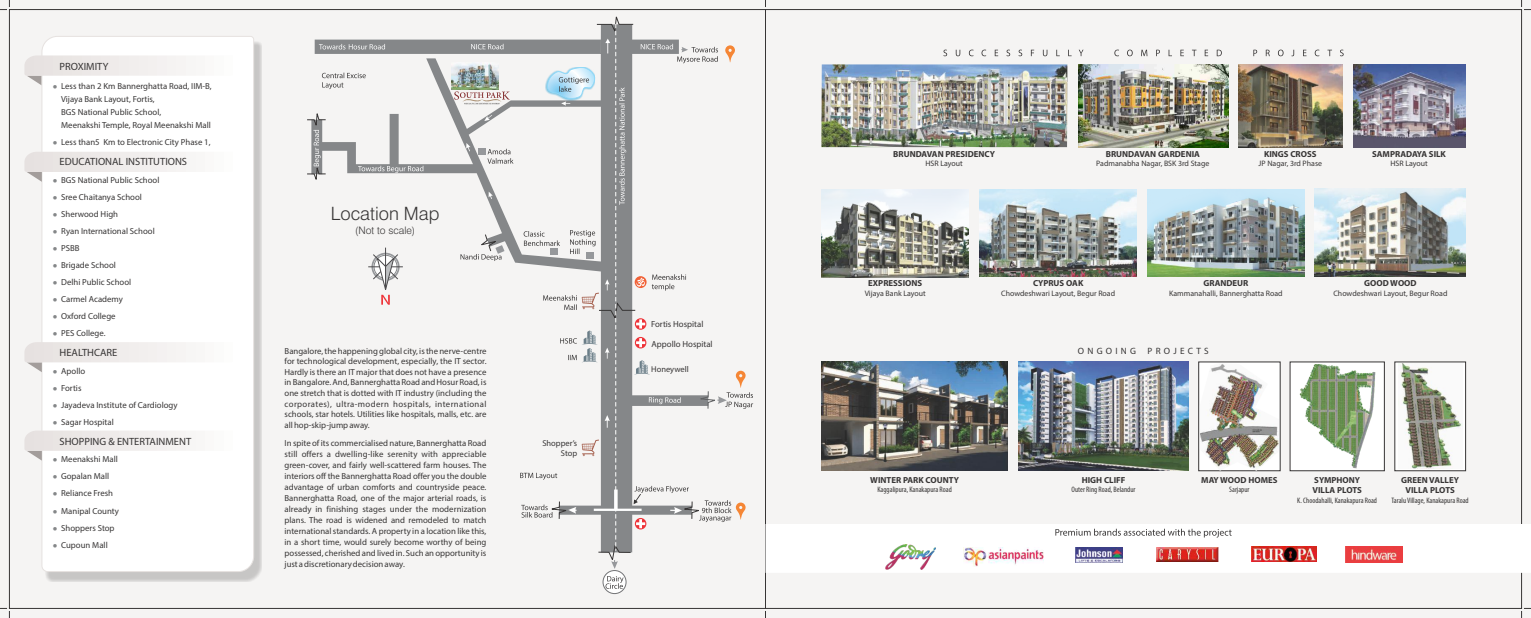
<style>
.page{position:relative;width:1531px;height:618px;background:#fff}
.page>*{position:absolute;margin:0;border:0;box-sizing:border-box;transform-origin:0 0}
.t1{font:300 18.38px "Swiss 721 BT";color:#373535}
.t2{font:10.5px "Myriad Pro";color:#373535}
.t3{font:300 10.33px "Swiss 721 BT";color:#373535}
.t4{font:9.19px "Myriad Pro";letter-spacing:.35em;color:#373535}
.t5{font:8.75px/11px "Myriad Pro";color:#373535;text-align:justify}
.t6{font:700 8.75px/10.8px "Myriad Pro";color:#373535}
.t7{font:8.49px/10.2px "Myriad Pro";color:#373535;text-align:right}
.t8{font:7.88px "Myriad Pro";color:#373535}
.t9{font:condensed 7.88px "Myriad Pro";color:#373535}
.s1{color:#858789}
</style>
<div class="page">
<div style="left:765px;top:0;width:766px;height:618px;background:#f5f4f3"></div>
<div style="left:0;top:0;width:765px;height:618px;background:#f5f4f3"></div>
<div style="left:311px;top:24px;width:209px;height:528px;background:#f5f4f3"></div>
<svg style="left:489px;top:192px;width:4px;height:7px"></svg>
<svg style="left:603px;top:570px;width:23px;height:24px"></svg>
<div style="left:479px;top:148px;width:7px;height:7px;background:#96989b"></div>
<svg style="left:466px;top:143px;width:4px;height:8px"></svg>
<svg style="left:484px;top:115px;width:8px;height:6px"></svg>
<svg style="left:319px;top:44px;width:66px;height:5px"></svg>
<svg style="left:605px;top:576px;width:18px;height:12px"></svg>
<svg style="left:460px;top:234px;width:44px;height:27px"></svg>
<svg style="left:358px;top:166px;width:65px;height:7px"></svg>
<svg style="left:307px;top:111px;width:19px;height:70px"></svg>
<svg style="left:487px;top:149px;width:26px;height:15px"></svg>
<svg style="left:322px;top:73px;width:44px;height:16px"></svg>
<hr style="left:368px;top:266px;width:35px;height:1px;background:#4c4b4d">
<hr style="left:385px;top:247px;width:1px;height:37px;background:#4c4b4d">
<svg style="left:371px;top:253px;width:29px;height:51px"></svg>
<svg style="left:520px;top:15px;width:233px;height:554px"></svg>
<div style="left:45px;top:41px;width:217px;height:540px;background:#373535;opacity:.24"></div>
<svg style="left:41px;top:35px;width:214px;height:537px"></svg>
<svg style="left:24px;top:55px;width:217px;height:30px"></svg>
<svg style="left:24px;top:152px;width:217px;height:30px"></svg>
<svg style="left:24px;top:342px;width:217px;height:30px"></svg>
<svg style="left:24px;top:430px;width:217px;height:30px"></svg>
<svg style="left:1521px;top:0;width:10px;height:10px"></svg>
<svg style="left:1521px;top:608px;width:10px;height:10px"></svg>
<svg style="left:0;top:0;width:10px;height:10px"></svg>
<svg style="left:0;top:608px;width:10px;height:10px"></svg>
<svg style="left:471px;top:44px;width:32px;height:5px"></svg>
<div style="left:586px;top:252px;width:8px;height:7px;background:#96989b"></div>
<img style="left:452px;top:63px;width:46px;height:27px">
<svg style="left:454px;top:91px;width:56px;height:14px"></svg>
<img style="left:822px;top:64px;width:245px;height:83px">
<svg style="left:1198px;top:361px;width:82px;height:110px"></svg>
<img style="left:1078px;top:64px;width:150px;height:83px">
<img style="left:1238px;top:64px;width:105px;height:83px">
<img style="left:1353px;top:64px;width:113px;height:83px">
<img style="left:821px;top:362px;width:187px;height:108px">
<svg style="left:943px;top:50px;width:401px;height:6px"></svg>
<img style="left:1315px;top:189px;width:151px;height:88px">
<img style="left:821px;top:189px;width:148px;height:13px">
<img style="left:821px;top:202px;width:148px;height:75px">
<img style="left:979px;top:189px;width:158px;height:88px">
<img style="left:1147px;top:189px;width:157px;height:88px">
<img style="left:1018px;top:362px;width:171px;height:108px">
<img style="left:1200px;top:363px;width:79px;height:107px">
<div style="left:1290px;top:361px;width:94px;height:110px;background:#fff"></div>
<div style="left:1394px;top:361px;width:72px;height:110px;background:#fff;border:1px solid #373535"></div>
<svg style="left:765px;top:524px;width:766px;height:48px"></svg>
<img style="left:963px;top:548px;width:80px;height:18px">
<img style="left:1156px;top:547px;width:62px;height:14px">
<img style="left:885px;top:545px;width:50px;height:24px">
<img style="left:1252px;top:547px;width:65px;height:15px">
<img style="left:1345px;top:547px;width:57px;height:15px">
<img style="left:1075px;top:547px;width:47px;height:15px">
<img style="left:1398px;top:364px;width:64px;height:105px">
<img style="left:1299px;top:364px;width:76px;height:104px">
<p class="t2" style="left:60px;top:62px;width:50px">PROXIMITY</p>
<p class="t5" style="left:61px;top:81px;width:152px;line-height:13px;text-align:left;text-indent:-8px"><span class="s1">●</span> Less than 2 Km Bannerghatta Road, IIM-B, Vijaya Bank Layout, Fortis,<br>BGS National Public School,<br>Meenakshi Temple, Royal Meenakshi Mall</p>
<p class="t5" style="left:53px;top:137px;width:159px"><span class="s1">●</span> Less than5 Km to Electronic City Phase 1,</p>
<p class="t2" style="left:60px;top:157px;width:129px">EDUCATIONAL INSTITUTIONS</p>
<p class="t5" style="left:53px;top:175px;width:108px"><span class="s1">●</span> BGS National Public School</p>
<p class="t5" style="left:53px;top:192px;width:91px"><span class="s1">●</span> Sree Chaitanya School</p>
<p class="t5" style="left:53px;top:209px;width:67px"><span class="s1">●</span> Sherwood High</p>
<p class="t5" style="left:53px;top:226px;width:103px"><span class="s1">●</span> Ryan International School</p>
<p class="t5" style="left:53px;top:243px;width:28px"><span class="s1">●</span> PSBB</p>
<p class="t5" style="left:53px;top:260px;width:65px"><span class="s1">●</span> Brigade School</p>
<p class="t5" style="left:53px;top:277px;width:80px"><span class="s1">●</span> Delhi Public School</p>
<p class="t5" style="left:53px;top:294px;width:72px"><span class="s1">●</span> Carmel Academy</p>
<p class="t5" style="left:53px;top:311px;width:64px"><span class="s1">●</span> Oxford College</p>
<p class="t5" style="left:53px;top:328px;width:54px"><span class="s1">●</span> PES College.</p>
<p class="t2" style="left:60px;top:348px;width:59px">HEALTHCARE</p>
<p class="t5" style="left:53px;top:366px;width:34px"><span class="s1">●</span> Apollo</p>
<p class="t5" style="left:53px;top:383px;width:30px"><span class="s1">●</span> Fortis</p>
<p class="t5" style="left:53px;top:400px;width:126px"><span class="s1">●</span> Jayadeva Institute of Cardiology</p>
<p class="t5" style="left:53px;top:417px;width:62px"><span class="s1">●</span> Sagar Hospital</p>
<p class="t2" style="left:60px;top:436px;width:133px">SHOPPING &amp; ENTERTAINMENT</p>
<p class="t5" style="left:53px;top:454px;width:66px"><span class="s1">●</span> Meenakshi Mall</p>
<p class="t5" style="left:53px;top:471px;width:58px"><span class="s1">●</span> Gopalan Mall</p>
<p class="t5" style="left:53px;top:488px;width:62px"><span class="s1">●</span> Reliance Fresh</p>
<p class="t5" style="left:53px;top:505px;width:68px"><span class="s1">●</span> Manipal County</p>
<p class="t5" style="left:53px;top:523px;width:63px"><span class="s1">●</span> Shoppers Stop</p>
<p class="t5" style="left:53px;top:540px;width:56px"><span class="s1">●</span> Cupoun Mall</p>
<h1 class="t1" style="left:331px;top:206px;width:110px">Location Map</h1>
<p class="t3" style="left:355px;top:226px;width:62px">(Not to scale)</p>
<p class="t5" style="left:285px;top:346px;width:203px;line-height:10.5px">Bangalore, the happening global city, is the nerve-centre for technological development, especially, the IT sector.<br>Hardly is there an IT major that does not have a presence in Bangalore. And, Bannerghatta Road and Hosur Road, is one stretch that is dotted with IT industry (including the corporates), ultra-modern hospitals, international schools, star hotels. Utilities like hospitals, malls, etc. are all hop-skip-jump away.</p>
<p class="t5" style="left:285px;top:438px;width:203px">In spite of its commercialised nature, Bannerghatta Road still offers a dwelling-like serenity with appreciable green-cover, and fairly well-scattered farm houses. The interiors off the Bannerghatta Road offer you the double advantage of urban comforts and countryside peace.<br>Bannerghatta Road, one of the major arterial roads, is already in finishing stages under the modernization plans. The road is widened and remodeled to match international standards. A property in a location like this, in a short time, would surely become worthy of being possessed, cherished and lived in. Such an opportunity is just a discretionary decision away.</p>
<p class="t7" style="left:542px;top:439px;width:36px">Shopper’s<br>Stop</p>
<p class="t5" style="left:651px;top:319px;width:54px">Fortis Hospital</p>
<p class="t5" style="left:652px;top:339px;width:63px">Appollo Hospital</p>
<p class="t7" style="left:651px;top:365px;width:39px">Honeywell</p>
<p class="t6" style="left:893px;top:149px;width:103px">BRUNDAVAN PRESIDENCY</p>
<p class="t8" style="left:925px;top:160px;width:39px">HSR Layout</p>
<p class="t6" style="left:1106px;top:149px;width:96px">BRUNDAVAN GARDENIA</p>
<p class="t8" style="left:1096px;top:160px;width:115px">Padmanabha Nagar, BSK 3rd Stage</p>
<p class="t6" style="left:1264px;top:149px;width:54px">KINGS CROSS</p>
<p class="t8" style="left:1258px;top:160px;width:65px">JP Nagar, 3rd Phase</p>
<p class="t6" style="left:1372px;top:149px;width:75px">SAMPRADAYA SILK</p>
<p class="t8" style="left:1390px;top:160px;width:39px">HSR Layout</p>
<p class="t6" style="left:868px;top:278px;width:55px">EXPRESSIONS</p>
<p class="t8" style="left:865px;top:290px;width:63px">Vijaya Bank Layout</p>
<p class="t6" style="left:1033px;top:278px;width:52px">CYPRUS OAK</p>
<p class="t8" style="left:1001px;top:290px;width:116px">Chowdeshwari Layout, Begur Road</p>
<p class="t6" style="left:1203px;top:278px;width:46px">GRANDEUR</p>
<p class="t8" style="left:1169px;top:290px;width:115px">Kammanahalli, Bannerghatta Road</p>
<p class="t4" style="left:1078px;top:347px;width:59px">ONGOING</p>
<p class="t4" style="left:1148px;top:347px;width:63px">PROJECTS</p>
<p class="t6" style="left:1364px;top:278px;width:54px">GOOD WOOD</p>
<p class="t8" style="left:1333px;top:290px;width:116px">Chowdeshwari Layout, Begur Road</p>
<p class="t6" style="left:870px;top:475px;width:90px">WINTER PARK COUNTY</p>
<p class="t9" style="left:877px;top:486px;width:76px">Kaggalipura, Kanakapura Road</p>
<p class="t6" style="left:1082px;top:475px;width:45px">HIGH CLIFF</p>
<p class="t9" style="left:1072px;top:486px;width:65px">Outer Ring Road, Belandur</p>
<p class="t6" style="left:1312px;top:475px;width:51px">SYMPHONY<br>VILLA PLOTS</p>
<p class="t9" style="left:1297px;top:497px;width:81px">K. Choodahalli, Kanakapura Road</p>
<p class="t6" style="left:1201px;top:475px;width:78px">MAY WOOD HOMES</p>
<p class="t9" style="left:1229px;top:486px;width:22px">Sarjapur</p>
<p class="t6" style="left:1401px;top:475px;width:59px;text-align:center">GREEN VALLEY<br>VILLA PLOTS</p>
<p class="t9" style="left:1391px;top:497px;width:79px">Taralu Village, Kanakapura Road</p>
</div>
